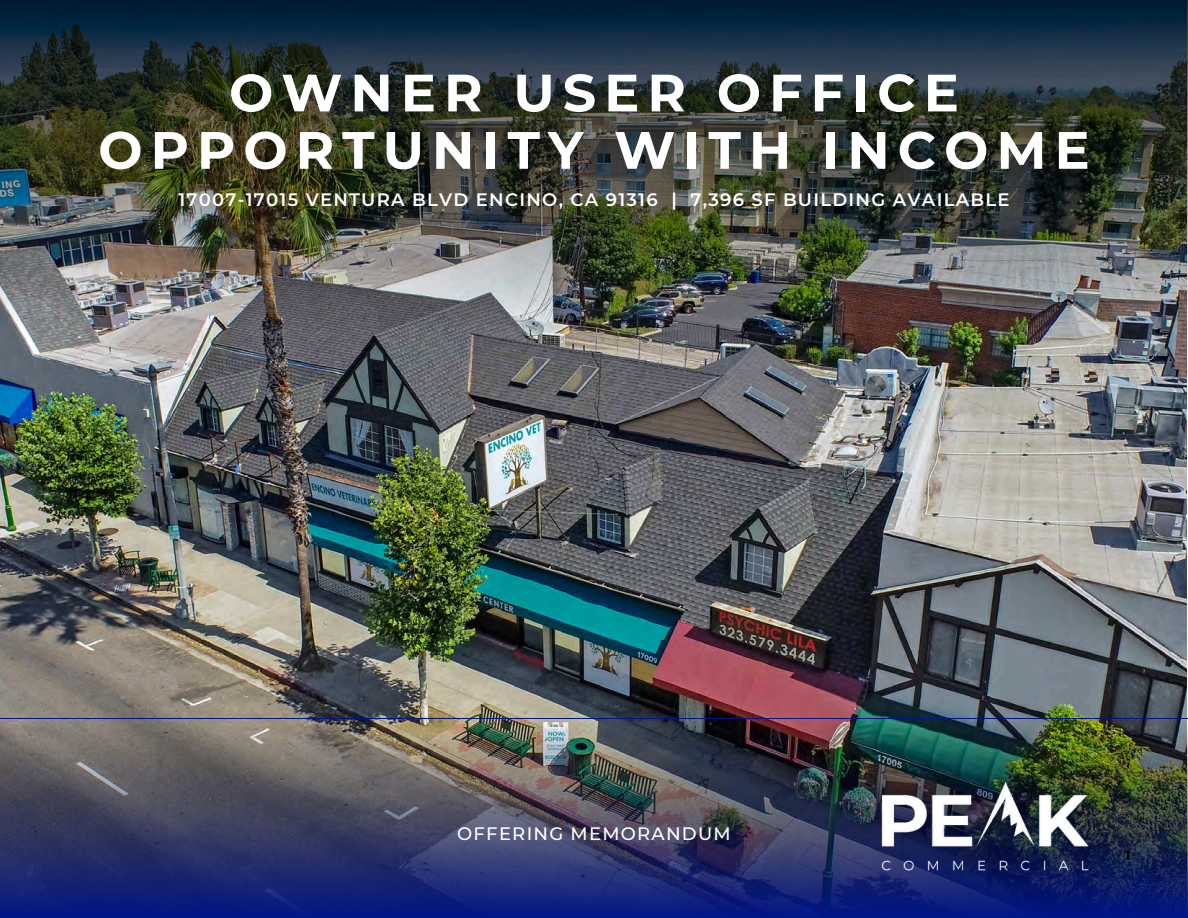
<style>
.page{position:relative;width:1188px;height:918px;background:#fff}
.page>*{position:absolute;margin:0;border:0;box-sizing:border-box;transform-origin:0 0}
.t1{font:700 52.5px/57.3px "Montserrat";letter-spacing:.15em;color:#fff;text-align:center}
.t2{font:600 18px "Montserrat";letter-spacing:.07em;color:#fff}
.t3{font:500 18px "Montserrat";letter-spacing:.07em;color:#fff}
.t4{font:700 13.5px "Montserrat";color:#000}
</style>
<div class="page">
<img style="left:0;top:329px;width:1187px;height:390px">
<img style="left:0;top:0;width:1188px;height:329px">
<img style="left:0;top:719px;width:1188px;height:199px">
<img style="left:874px;top:773px;width:223px;height:106px">
<h1 class="t1" style="left:98px;top:64px;width:993px">OWNER USER OFFICE<br>OPPORTUNITY WITH INCOME</h1>
<h2 class="t2" style="left:178px;top:188px;width:833px">17007-17015 VENTURA BLVD ENCINO, CA 91316 | 7,396 SF BUILDING AVAILABLE</h2>
<p class="t3" style="left:457px;top:823px;width:275px">OFFERING MEMORANDUM</p>
<p class="t4" style="left:1125px;top:847px;width:7px">1</p>
</div>
